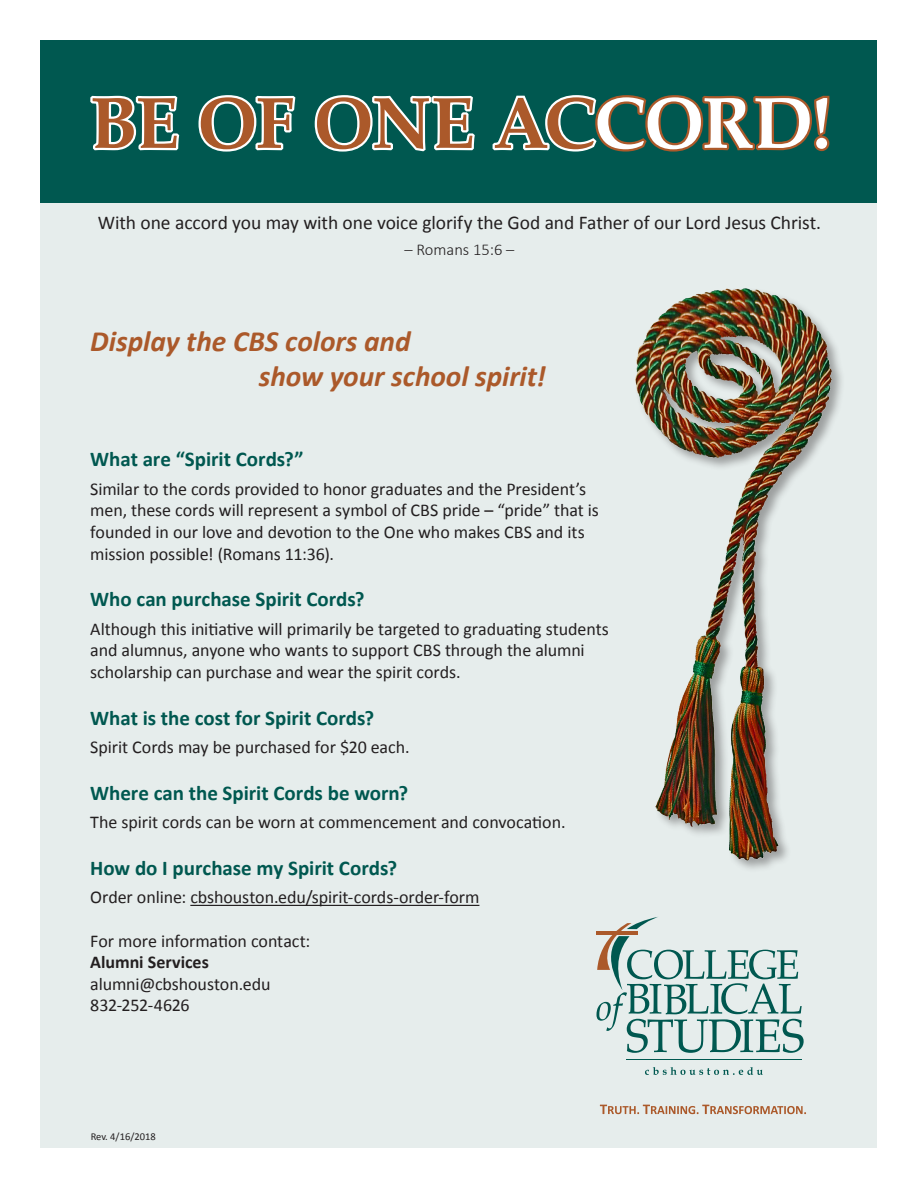
<style>
.page{position:relative;width:918px;height:1188px;background:#fff}
.page>*{position:absolute;margin:0;border:0;box-sizing:border-box;transform-origin:0 0}
.t1{font:700 72px "Palatino Linotype";letter-spacing:-.025em;color:#ab592a}
.t2{font:italic 700 29.4px "Calibri";color:#ab592a}
.t3{font:700 21px "Calibri";color:#005850}
.t4{font:19.5px "Calibri";letter-spacing:-.005em;color:#231f20}
.t5{font:18px/21.6px "Calibri";letter-spacing:-.005em;color:#231f20}
.t6{font:700 18px "Calibri";color:#231f20}
.t7{font:300 16.5px "Calibri";color:#231f20}
.t8{font:10.5px "Calibri";color:#231f20}
.s1{color:#fff}
</style>
<div class="page">
<div style="left:40px;top:171px;width:838px;height:977px;background:#e6edec"></div>
<div style="left:40px;top:40px;width:838px;height:163px;background:#005850"></div>
<hr style="left:190px;top:905px;width:289px;height:1px;background:#231f20">
<div style="left:634px;top:287px;width:212px;height:587px;background:#231f20;opacity:.38"></div>
<img style="left:634px;top:288px;width:198px;height:576px">
<svg style="left:90px;top:95px;width:90px;height:56px"></svg>
<svg style="left:198px;top:95px;width:98px;height:57px"></svg>
<svg style="left:314px;top:95px;width:161px;height:57px"></svg>
<svg style="left:492px;top:95px;width:259px;height:57px"></svg>
<img style="left:751px;top:95px;width:63px;height:723px">
<svg style="left:811px;top:95px;width:19px;height:60px"></svg>
<svg style="left:596px;top:917px;width:208px;height:136px"></svg>
<hr style="left:596px;top:931px;width:42px;height:3px;background:#ab592a">
<svg style="left:600px;top:1105px;width:206px;height:9px"></svg>
<hr style="left:626px;top:1060px;width:176px;height:1px;background:#005850">
<svg style="left:645px;top:1067px;width:118px;height:8px"></svg>
<p class="t1" style="left:90px;top:72px;width:743px">BE OF ONE AC<span class="s1">CORD!</span></p>
<p class="t4" style="left:98px;top:210px;width:725px">With one accord you may with one voice glorify the God and Father of our Lord Jesus Christ.</p>
<p class="t7" style="left:405px;top:240px;width:111px">– Romans 15:6 –</p>
<p class="t2" style="left:90px;top:323px;width:322px">Display the CBS colors and</p>
<p class="t2" style="left:259px;top:358px;width:288px">show your school spirit!</p>
<p class="t3" style="left:90px;top:446px;width:215px">What are “Spirit Cords?”</p>
<p class="t5" style="left:90px;top:478px;width:510px">Similar to the cords provided to honor graduates and the President’s men, these cords will represent a symbol of CBS pride – “pride” that is founded in our love and devotion to the One who makes CBS and its mission possible! (Romans 11:36).</p>
<p class="t3" style="left:90px;top:586px;width:276px">Who can purchase Spirit Cords?</p>
<p class="t5" style="left:90px;top:618px;width:520px">Although this initiative will primarily be targeted to graduating students and alumnus, anyone who wants to support CBS through the alumni scholarship can purchase and wear the spirit cords.</p>
<p class="t3" style="left:90px;top:704px;width:286px">What is the cost for Spirit Cords?</p>
<p class="t5" style="left:90px;top:736px;width:321px">Spirit Cords may be purchased for $20 each.</p>
<p class="t3" style="left:90px;top:779px;width:320px">Where can the Spirit Cords be worn?</p>
<p class="t5" style="left:90px;top:811px;width:477px">The spirit cords can be worn at commencement and convocation.</p>
<p class="t3" style="left:90px;top:855px;width:308px">How do I purchase my Spirit Cords?</p>
<p class="t5" style="left:90px;top:887px;width:391px">Order online: cbshouston.edu/spirit-cords-order-form</p>
<p class="t5" style="left:90px;top:930px;width:222px">For more information contact:</p>
<p class="t6" style="left:90px;top:951px;width:120px">Alumni Services</p>
<p class="t5" style="left:90px;top:973px;width:182px">alumni@cbshouston.edu</p>
<p class="t5" style="left:90px;top:995px;width:101px">832-252-4626</p>
<p class="t8" style="left:91px;top:1130px;width:66px">Rev. 4/16/2018</p>
</div>
